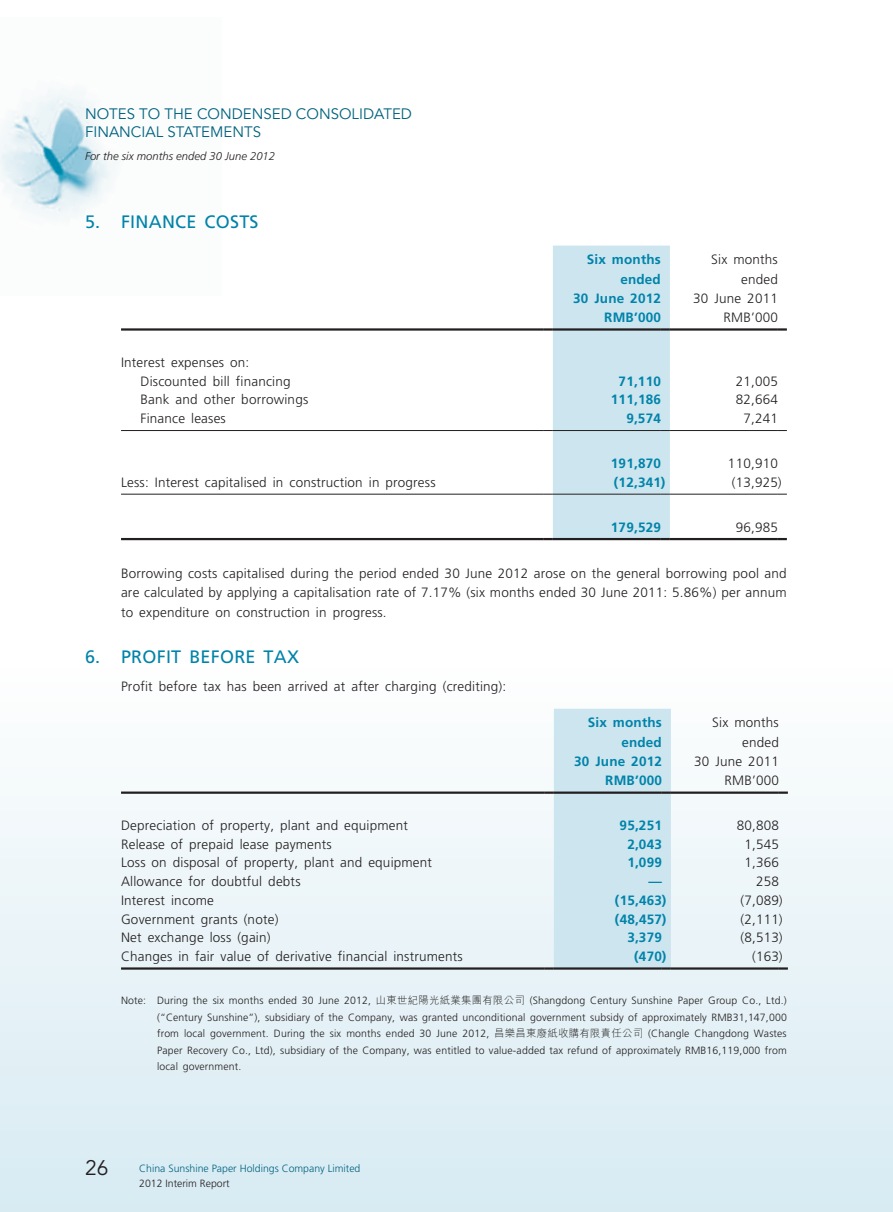
<style>
.page{position:relative;width:893px;height:1212px;background:#fff}
.page>*{position:absolute;margin:0;border:0;box-sizing:border-box;transform-origin:0 0}
.t1{font:21px "Avenir LT Std";color:#231f20}
._03_H1{font:18px "Frutiger LT Std";letter-spacing:.015em;color:#0083a9}
.t2{font:15px/18px "Avenir LT Std";color:#00627f}
._15_Table_Stub{font:300 13.5px "Frutiger LT Std";letter-spacing:.015em;color:#231f20}
._12___P2{font:300 13.5px/19.5px "Frutiger LT Std";letter-spacing:.015em;color:#231f20;text-align:justify}
._31_table_tab_6pt{font:700 13.5px/19.5px "Frutiger LT Std";letter-spacing:.015em;color:#0083a9;text-align:right}
._31_table_tab_6pt-2{font:300 13.5px/19.5px "Frutiger LT Std";letter-spacing:.015em;color:#231f20;text-align:right}
.t3{font:italic 300 11.25px "Frutiger LT Std";color:#231f20}
._22____IN2__Note{font:300 10.5px/16.5px "Frutiger LT Std";letter-spacing:.015em;color:#231f20;text-align:justify}
.t4{font:300 10.5px "Frutiger LT Std";color:#00627f}
.s1{font-family:"M Hei HK"}
</style>
<div class="page">
<div style="left:0;top:598px;width:893px;height:614px;background:linear-gradient(to bottom,#fff,#d7ebf2)"></div>
<img style="left:0;top:89px;width:118px;height:131px">
<svg style="left:892px;top:598px;width:1px;height:614px"></svg>
<hr style="left:121px;top:328px;width:423px;height:3px;background:#231f20">
<hr style="left:670px;top:328px;width:108px;height:3px;background:#231f20">
<svg style="left:778px;top:328px;width:9px;height:3px"></svg>
<hr style="left:121px;top:430px;width:423px;height:1px;background:#231f20">
<hr style="left:670px;top:430px;width:108px;height:1px;background:#231f20">
<hr style="left:121px;top:494px;width:423px;height:1px;background:#231f20">
<hr style="left:670px;top:494px;width:108px;height:1px;background:#231f20">
<hr style="left:121px;top:538px;width:423px;height:2px;background:#231f20">
<svg style="left:544px;top:246px;width:126px;height:294px"></svg>
<hr style="left:670px;top:538px;width:108px;height:2px;background:#231f20">
<svg style="left:778px;top:538px;width:9px;height:2px"></svg>
<hr style="left:121px;top:791px;width:424px;height:3px;background:#231f20">
<hr style="left:671px;top:791px;width:108px;height:3px;background:#231f20">
<svg style="left:779px;top:791px;width:9px;height:3px"></svg>
<hr style="left:121px;top:967px;width:424px;height:3px;background:#231f20">
<svg style="left:545px;top:709px;width:126px;height:261px"></svg>
<hr style="left:671px;top:967px;width:108px;height:3px;background:#231f20">
<svg style="left:779px;top:967px;width:9px;height:3px"></svg>
<h3 class="t2" style="left:85px;top:106px;width:328px">NOTES TO THE CONDENSED CONSOLIDATED<br>FINANCIAL STATEMENTS</h3>
<p class="t3" style="left:85px;top:150px;width:192px">For the six months ended 30 June 2012</p>
<p class="_03_H1" style="left:85px;top:211px;width:175px">5. FINANCE COSTS</p>
<p class="_31_table_tab_6pt" style="left:573px;top:250px;width:89px">Six months ended<br>30 June 2012</p>
<p class="_31_table_tab_6pt-2" style="left:693px;top:250px;width:86px">Six months ended<br>30 June 2011</p>
<p class="_31_table_tab_6pt" style="left:604px;top:308px;width:58px">RMB’000</p>
<p class="_31_table_tab_6pt-2" style="left:723px;top:308px;width:56px">RMB’000</p>
<p class="_15_Table_Stub" style="left:121px;top:355px;width:130px">Interest expenses on:</p>
<p class="_15_Table_Stub" style="left:141px;top:373px;width:152px">Discounted bill financing</p>
<p class="_31_table_tab_6pt" style="left:619px;top:371px;width:44px">71,110</p>
<p class="_31_table_tab_6pt-2" style="left:736px;top:371px;width:44px">21,005</p>
<p class="_15_Table_Stub" style="left:141px;top:392px;width:169px">Bank and other borrowings</p>
<p class="_31_table_tab_6pt" style="left:611px;top:390px;width:51px">111,186</p>
<p class="_31_table_tab_6pt-2" style="left:736px;top:390px;width:44px">82,664</p>
<p class="_15_Table_Stub" style="left:141px;top:411px;width:87px">Finance leases</p>
<p class="_31_table_tab_6pt" style="left:626px;top:409px;width:36px">9,574</p>
<p class="_31_table_tab_6pt-2" style="left:743px;top:409px;width:36px">7,241</p>
<p class="_31_table_tab_6pt" style="left:611px;top:454px;width:51px">191,870</p>
<p class="_31_table_tab_6pt-2" style="left:728px;top:454px;width:51px">110,910</p>
<p class="_15_Table_Stub" style="left:121px;top:474px;width:316px">Less: Interest capitalised in construction in progress</p>
<p class="_31_table_tab_6pt" style="left:614px;top:472px;width:53px">(12,341)</p>
<p class="_31_table_tab_6pt-2" style="left:732px;top:472px;width:51px">(13,925)</p>
<p class="_31_table_tab_6pt" style="left:611px;top:517px;width:51px">179,529</p>
<p class="_31_table_tab_6pt-2" style="left:736px;top:517px;width:44px">96,985</p>
<p class="_12___P2" style="left:121px;top:563px;width:667px">Borrowing costs capitalised during the period ended 30 June 2012 arose on the general borrowing pool and are calculated by applying a capitalisation rate of 7.17% (six months ended 30 June 2011: 5.86%) per annum to expenditure on construction in progress.</p>
<p class="_03_H1" style="left:85px;top:646px;width:216px">6. PROFIT BEFORE TAX</p>
<p class="_12___P2" style="left:121px;top:676px;width:387px">Profit before tax has been arrived at after charging (crediting):</p>
<p class="_31_table_tab_6pt" style="left:574px;top:713px;width:89px">Six months ended<br>30 June 2012</p>
<p class="_31_table_tab_6pt-2" style="left:694px;top:713px;width:86px">Six months ended<br>30 June 2011</p>
<p class="_31_table_tab_6pt" style="left:605px;top:771px;width:58px">RMB’000</p>
<p class="_31_table_tab_6pt-2" style="left:724px;top:771px;width:56px">RMB’000</p>
<p class="_15_Table_Stub" style="left:121px;top:818px;width:288px">Depreciation of property, plant and equipment</p>
<p class="_31_table_tab_6pt" style="left:620px;top:816px;width:44px">95,251</p>
<p class="_31_table_tab_6pt-2" style="left:737px;top:816px;width:44px">80,808</p>
<p class="_15_Table_Stub" style="left:121px;top:836px;width:212px">Release of prepaid lease payments</p>
<p class="_31_table_tab_6pt" style="left:627px;top:834px;width:36px">2,043</p>
<p class="_31_table_tab_6pt-2" style="left:744px;top:834px;width:36px">1,545</p>
<p class="_15_Table_Stub" style="left:121px;top:855px;width:313px">Loss on disposal of property, plant and equipment</p>
<p class="_31_table_tab_6pt" style="left:627px;top:853px;width:36px">1,099</p>
<p class="_31_table_tab_6pt-2" style="left:744px;top:853px;width:36px">1,366</p>
<p class="_15_Table_Stub" style="left:121px;top:874px;width:181px">Allowance for doubtful debts</p>
<p class="_31_table_tab_6pt" style="left:648px;top:872px;width:15px">—</p>
<p class="_31_table_tab_6pt-2" style="left:756px;top:872px;width:24px">258</p>
<p class="_15_Table_Stub" style="left:121px;top:892px;width:95px">Interest income</p>
<p class="_31_table_tab_6pt" style="left:615px;top:890px;width:53px">(15,463)</p>
<p class="_31_table_tab_6pt-2" style="left:740px;top:891px;width:44px">(7,089)</p>
<p class="_15_Table_Stub" style="left:121px;top:911px;width:159px">Government grants (note)</p>
<p class="_31_table_tab_6pt" style="left:615px;top:909px;width:53px">(48,457)</p>
<p class="_31_table_tab_6pt-2" style="left:740px;top:909px;width:44px">(2,111)</p>
<p class="_15_Table_Stub" style="left:121px;top:930px;width:151px">Net exchange loss (gain)</p>
<p class="_31_table_tab_6pt" style="left:627px;top:928px;width:36px">3,379</p>
<p class="_31_table_tab_6pt-2" style="left:740px;top:928px;width:44px">(8,513)</p>
<p class="_15_Table_Stub" style="left:121px;top:949px;width:343px">Changes in fair value of derivative financial instruments</p>
<p class="_31_table_tab_6pt" style="left:634px;top:947px;width:34px">(470)</p>
<p class="_31_table_tab_6pt-2" style="left:752px;top:947px;width:32px">(163)</p>
<p class="_22____IN2__Note" style="left:157px;top:992px;width:631px;text-indent:-36px">Note: During the six months ended 30 June 2012, <span class="s1">山東世紀陽光紙業集團有限公司</span> (Shangdong Century Sunshine Paper Group Co., Ltd.) (“Century Sunshine”), subsidiary of the Company, was granted unconditional government subsidy of approximately RMB31,147,000 from local government. During the six months ended 30 June 2012, <span class="s1">昌樂昌東廢紙收購有限責任公司</span> (Changle Changdong Wastes Paper Recovery Co., Ltd), subsidiary of the Company, was entitled to value-added tax refund of approximately RMB16,119,000 from local government.</p>
<h1 class="t1" style="left:85px;top:1155px;width:25px">26</h1>
<p class="t4" style="left:139px;top:1162px;width:223px">China Sunshine Paper Holdings Company Limited</p>
<p class="_22____IN2__Note" style="left:139px;top:1175px;width:92px">2012 Interim Report</p>
</div>
